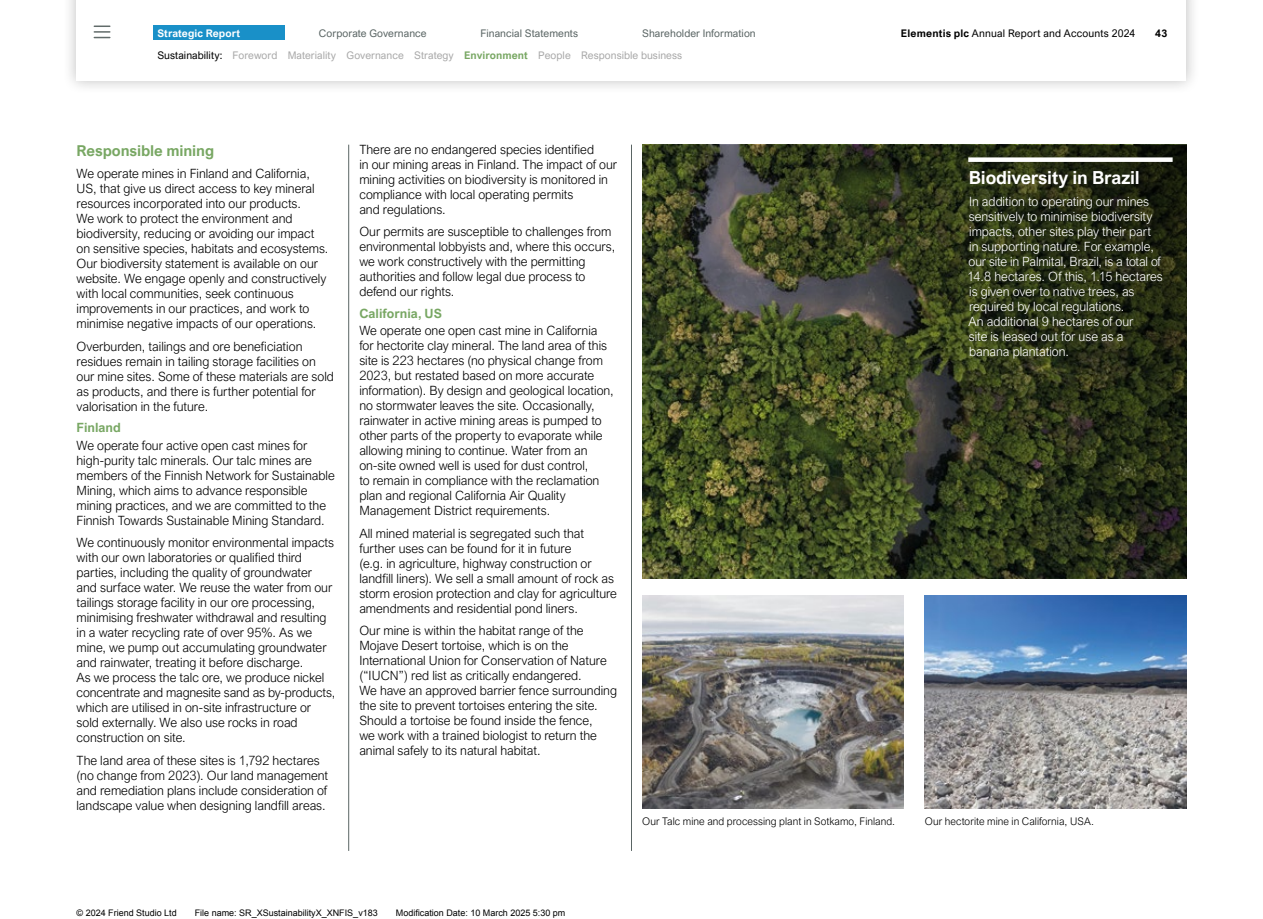
<style>
.page{position:relative;width:1263px;height:919px;background:#fff}
.page>*{position:absolute;margin:0;border:0;box-sizing:border-box;transform-origin:0 0}
.t1{font:700 18px "Arial Nova";letter-spacing:-.01em;color:#fff}
.t2{font:700 15px "Arial Nova";letter-spacing:-.005em;color:#78a763}
.t3{font:300 12.75px/15px "Arial Nova";letter-spacing:-.005em;color:#000}
.t4{font:300 12.75px/15px "Arial Nova";letter-spacing:-.005em;color:#fff}
.t5{font:700 12.75px "Arial Nova";color:#78a763}
.t6{font:10.5px "Arial Nova";letter-spacing:.005em;color:#a9a9a9}
.t7{font:300 10.5px "Arial Nova";letter-spacing:.005em;color:#000}
.t8{font:10.5px "Arial Nova";letter-spacing:.005em;color:#5a6564}
.t9{font:10.5px "Arial Nova";letter-spacing:.015em;color:#000}
.t10{font:700 10.5px "Arial Nova";letter-spacing:.01em;color:#fff}
.t11{font:700 10.5px "Arial Nova";color:#000}
.t12{font:9px "Arial";color:#000}
.s1{font-weight:700}
.s2{color:#000}
.s3{font-weight:700;color:#78a763}
</style>
<div class="page">
<hr style="left:631px;top:145px;width:1px;height:705px;background:#5a6564">
<hr style="left:348px;top:145px;width:1px;height:705px;background:#5a6564">
<svg style="left:642px;top:145px;width:544px;height:433px;background:#363e20"></svg>
<div style="left:968px;top:157px;width:204px;height:5px;background:#fff"></div>
<img style="left:925px;top:595px;width:261px;height:213px">
<img style="left:642px;top:595px;width:262px;height:213px">
<div style="left:63px;top:0;width:1137px;height:95px;background:#000;opacity:.25"></div>
<div style="left:77px;top:0;width:1109px;height:81px;background:#fff"></div>
<div style="left:153px;top:26px;width:132px;height:14px;background:#1990c8"></div>
<svg style="left:94px;top:26px;width:16px;height:12px"></svg>
<p class="t10" style="left:157px;top:28px;width:84px">Strategic Report</p>
<p class="t8" style="left:319px;top:28px;width:109px">Corporate Governance</p>
<p class="t8" style="left:480px;top:28px;width:99px">Financial Statements</p>
<p class="t8" style="left:642px;top:28px;width:115px">Shareholder Information</p>
<p class="t9" style="left:901px;top:28px;width:236px"><span class="s1">Elementis plc</span> Annual Report and Accounts 2024</p>
<p class="t6" style="left:157px;top:49px;width:526px"><span class="s2">Sustainability:</span> Foreword Materiality Governance Strategy <span class="s3">Environment</span> People Responsible business</p>
<p class="t11" style="left:1155px;top:28px;width:14px">43</p>
<p class="t2" style="left:77px;top:141px;width:139px">Responsible mining</p>
<p class="t3" style="left:77px;top:166px;width:253px">We operate mines in Finland and California, US, that give us direct access to key mineral resources incorporated into our products.<br>We work to protect the environment and biodiversity, reducing or avoiding our impact on sensitive species, habitats and ecosystems.<br>Our biodiversity statement is available on our website. We engage openly and constructively with local communities, seek continuous improvements in our practices, and work to minimise negative impacts of our operations.</p>
<p class="t3" style="left:77px;top:338px;width:259px">Overburden, tailings and ore beneficiation residues remain in tailing storage facilities on our mine sites. Some of these materials are sold as products, and there is further potential for valorisation in the future.</p>
<p class="t5" style="left:77px;top:420px;width:46px">Finland</p>
<p class="t3" style="left:77px;top:437px;width:260px">We operate four active open cast mines for high-purity talc minerals. Our talc mines are members of the Finnish Network for Sustainable Mining, which aims to advance responsible mining practices, and we are committed to the Finnish Towards Sustainable Mining Standard.</p>
<p class="t3" style="left:77px;top:535px;width:260px">We continuously monitor environmental impacts with our own laboratories or qualified third parties, including the quality of groundwater and surface water. We reuse the water from our tailings storage facility in our ore processing, minimising freshwater withdrawal and resulting in a water recycling rate of over 95%. As we mine, we pump out accumulating groundwater and rainwater, treating it before discharge.<br>As we process the talc ore, we produce nickel concentrate and magnesite sand as by-products, which are utilised in on-site infrastructure or sold externally. We also use rocks in road construction on site.</p>
<p class="t3" style="left:77px;top:752px;width:253px">The land area of these sites is 1,792 hectares (no change from 2023). Our land management and remediation plans include consideration of landscape value when designing landfill areas.</p>
<p class="t3" style="left:359px;top:142px;width:259px">There are no endangered species identified<br>in our mining areas in Finland. The impact of our mining activities on biodiversity is monitored in compliance with local operating permits<br>and regulations.</p>
<p class="t3" style="left:359px;top:224px;width:257px">Our permits are susceptible to challenges from environmental lobbyists and, where this occurs, we work constructively with the permitting authorities and follow legal due process to defend our rights.</p>
<p class="t5" style="left:359px;top:306px;width:84px">California, US</p>
<p class="t3" style="left:359px;top:323px;width:256px">We operate one open cast mine in California for hectorite clay mineral. The land area of this site is 223 hectares (no physical change from 2023, but restated based on more accurate information). By design and geological location, no stormwater leaves the site. Occasionally, rainwater in active mining areas is pumped to other parts of the property to evaporate while allowing mining to continue. Water from an on-site owned well is used for dust control,<br>to remain in compliance with the reclamation plan and regional California Air Quality Management District requirements.</p>
<p class="t3" style="left:359px;top:525px;width:259px">All mined material is segregated such that further uses can be found for it in future<br>(e.g. in agriculture, highway construction or landfill liners). We sell a small amount of rock as storm erosion protection and clay for agriculture amendments and residential pond liners.</p>
<p class="t3" style="left:359px;top:623px;width:259px">Our mine is within the habitat range of the Mojave Desert tortoise, which is on the International Union for Conservation of Nature (“IUCN”) red list as critically endangered.<br>We have an approved barrier fence surrounding the site to prevent tortoises entering the site.<br>Should a tortoise be found inside the fence,<br>we work with a trained biologist to return the animal safely to its natural habitat.</p>
<h1 class="t1" style="left:969px;top:167px;width:173px">Biodiversity in Brazil</h1>
<p class="t4" style="left:967px;top:194px;width:197px">In addition to operating our mines sensitively to minimise biodiversity impacts, other sites play their part<br>in supporting nature. For example, our site in Palmital, Brazil, is a total of 14.8 hectares. Of this, 1.15 hectares is given over to native trees, as required by local regulations.<br>An additional 9 hectares of our<br>site is leased out for use as a banana plantation.</p>
<p class="t7" style="left:642px;top:814px;width:254px">Our Talc mine and processing plant in Sotkamo, Finland.</p>
<p class="t7" style="left:925px;top:814px;width:171px">Our hectorite mine in California, USA.</p>
<p class="t12" style="left:77px;top:906px;width:102px">© 2024 Friend Studio Ltd</p>
<p class="t12" style="left:195px;top:906px;width:185px">File name: SR_XSustainabilityX_XNFIS_v183</p>
<p class="t12" style="left:396px;top:906px;width:171px">Modification Date: 10 March 2025 5:30 pm</p>
</div>
